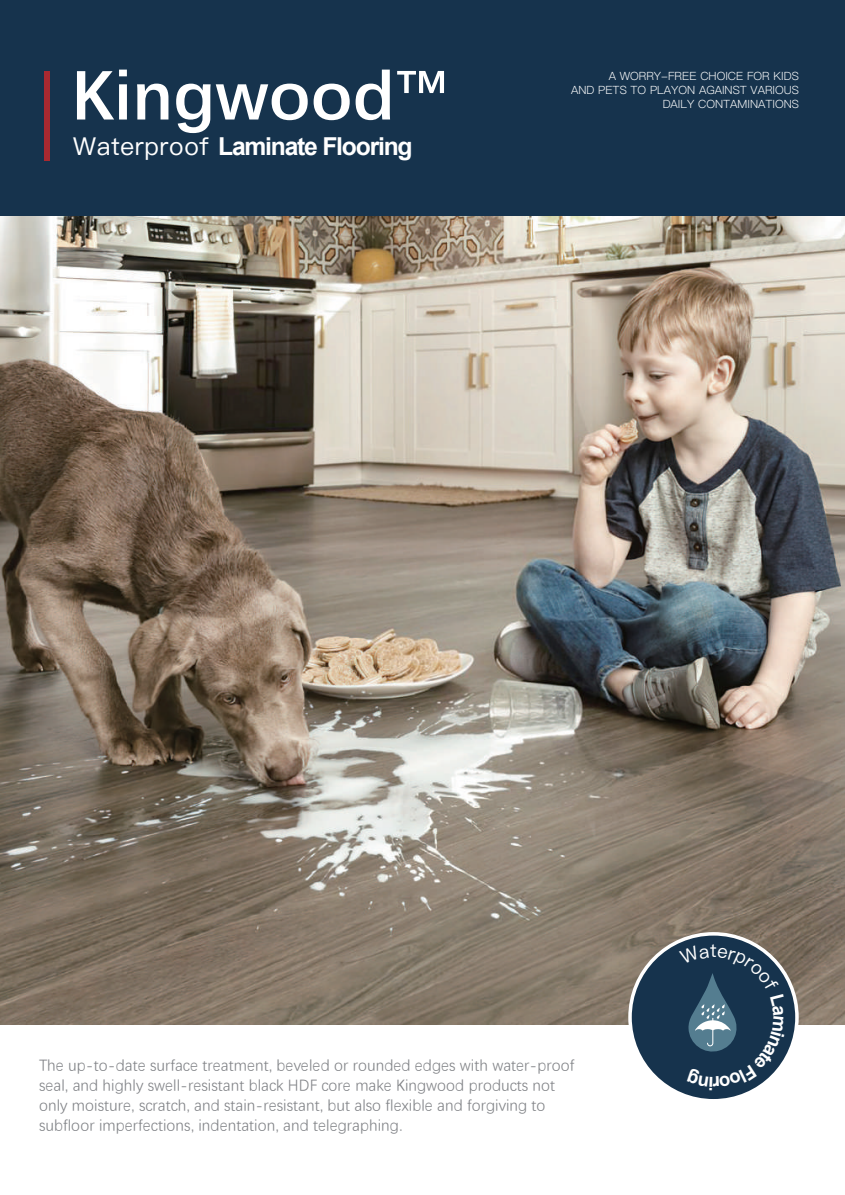
<style>
.page{position:relative;width:845px;height:1195px;background:#fff}
.page>*{position:absolute;margin:0;border:0;box-sizing:border-box;transform-origin:0 0}
.t1{font:700 70.35px "Deng Xian";color:#fff}
.t2{font:700 24.68px "Arial";letter-spacing:-.05em;color:#fff}
.t3{font:18.55px "Ping Fang SC Medium";color:#fff}
.t4{font:15.75px/19.6px "Deng Xian";color:#808286}
.t5{font:11.38px/13.7px "Ping Fang SC Regular";color:#fff;text-align:right}
.s1{font-size:70.52px}
.s2{font-family:"Ping Fang SC Medium";font-weight:400}
</style>
<div class="page">
<img style="left:0;top:215px;width:844px;height:809px">
<div style="left:0;top:0;width:844px;height:215px;background:#16334d"></div>
<div style="left:630px;top:933px;width:166px;height:167px;background:#16334d;border-radius:50%"></div>
<div style="left:628px;top:932px;width:170px;height:170px;border:4px solid #fff;border-radius:50%"></div>
<div style="left:44px;top:71px;width:6px;height:89px;background:#a92930"></div>
<svg style="left:688px;top:945px;width:97px;height:144px"></svg>
<h1 class="t1" style="left:71px;top:60px;width:380px">Kingwood<span class="s1">™</span></h1>
<h2 class="t2" style="left:73px;top:129px;width:341px"><span class="s2">Waterproof</span> Laminate Flooring</h2>
<p class="t5" style="left:571px;top:70px;width:229px">A WORRY-FREE CHOICE FOR KIDS<br>AND PETS TO PLAYON AGAINST VARIOUS<br>DAILY CONTAMINATIONS</p>
<p class="t3" style="left:710px;top:939px;width:8px">t</p>
<p class="t4" style="left:39px;top:1055px;width:537px">The up-to-date surface treatment, beveled or rounded edges with water-proof seal, and highly swell-resistant black HDF core make Kingwood products not only moisture, scratch, and stain-resistant, but also flexible and forgiving to subfloor imperfections, indentation, and telegraphing.</p>
</div>
